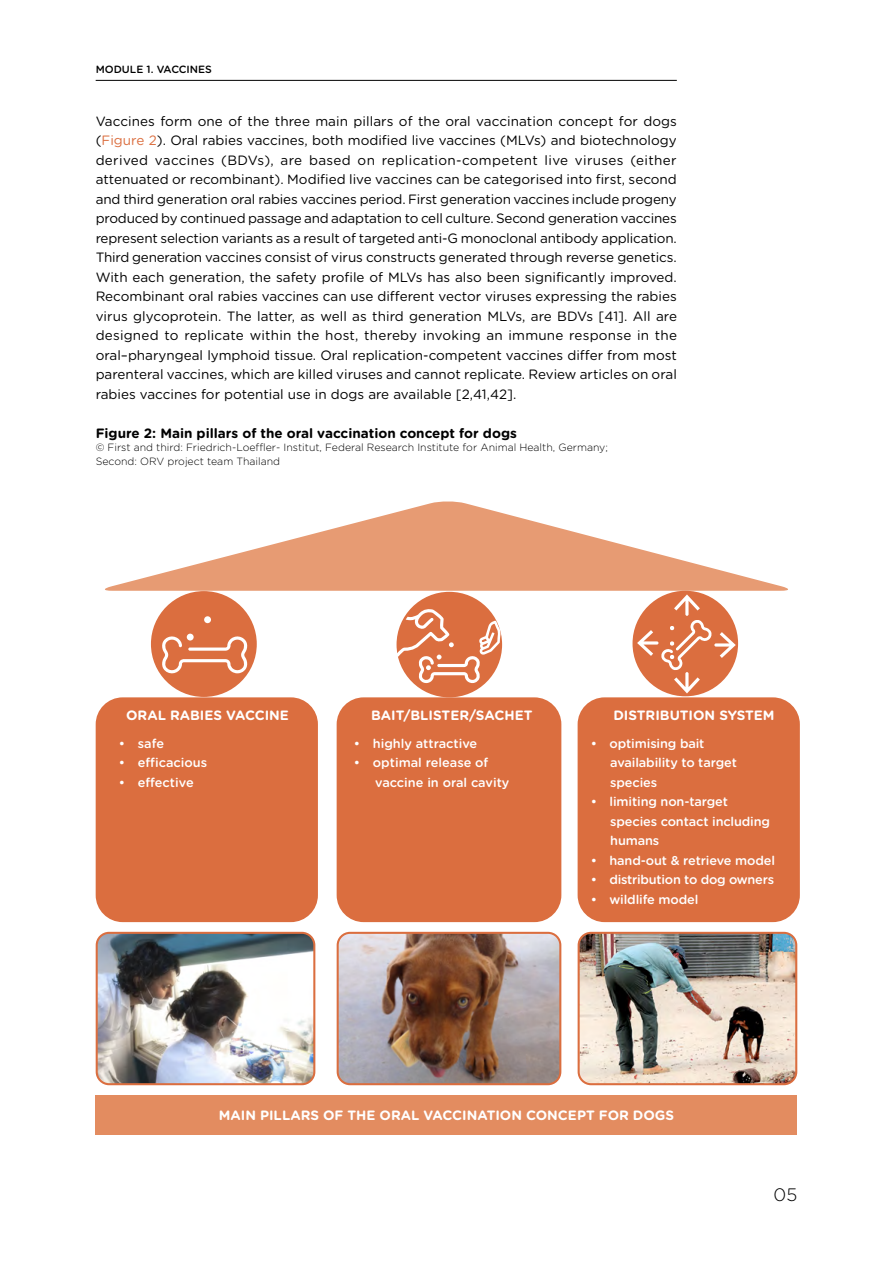
<style>
.page{position:relative;width:893px;height:1263px;background:#fff}
.page>*{position:absolute;margin:0;border:0;box-sizing:border-box;transform-origin:0 0}
.t1{font:300 18px "Gotham Rounded";color:#000}
.COURANT{font:13.5px/19.5px "Gotham Rounded";color:#000;text-align:justify}
.COURANT-2{font:700 13.5px "Gotham Rounded";color:#fff}
._00-titulo_figuras_y_tablas{font:700 13.5px "Gotham Rounded";color:#000}
._00-titulo_figuras_y_tablas-2{font:700 13.5px "Gotham Rounded";color:#fff}
.COURANT-3{font:500 12.75px/19.5px "Gotham Rounded";letter-spacing:-.01em;color:#fff}
.NOTES{font:300 10.5px/13.5px "Gotham Rounded";color:#000}
.t2{font:500 10.5px "Gotham Rounded";color:#000}
.s1{color:#db6e3f}
</style>
<div class="page">
<hr style="left:96px;top:80px;width:581px;height:1px;background:#000">
<img style="left:98px;top:934px;width:215px;height:149px">
<div style="left:96px;top:932px;width:219px;height:153px;border:2px solid #db6e3f;border-radius:12px"></div>
<img style="left:339px;top:934px;width:220px;height:149px">
<div style="left:337px;top:932px;width:224px;height:153px;border:2px solid #db6e3f;border-radius:12px"></div>
<img style="left:580px;top:934px;width:215px;height:149px">
<div style="left:578px;top:932px;width:219px;height:153px;border:2px solid #db6e3f;border-radius:12px"></div>
<div style="left:579px;top:699px;width:219px;height:222px;background:#db6e3f;border-radius:26px"></div>
<div style="left:578px;top:697px;width:222px;height:225px;border:3px solid #db6e3f;border-radius:26px"></div>
<div style="left:97px;top:699px;width:219px;height:222px;background:#db6e3f;border-radius:26px"></div>
<div style="left:96px;top:697px;width:222px;height:225px;border:3px solid #db6e3f;border-radius:26px"></div>
<div style="left:338px;top:699px;width:222px;height:222px;background:#db6e3f;border-radius:26px"></div>
<div style="left:337px;top:697px;width:224px;height:225px;border:3px solid #db6e3f;border-radius:26px"></div>
<svg style="left:105px;top:501px;width:683px;height:90px;fill:#e79b73"></svg>
<div style="left:151px;top:591px;width:106px;height:106px;background:#db6e3f;border-radius:50%"></div>
<svg style="left:162px;top:636px;width:85px;height:38px"></svg>
<div style="left:187px;top:634px;width:7px;height:6px;background:#fff;border-radius:50%"></div>
<div style="left:204px;top:616px;width:7px;height:7px;background:#fff;border-radius:50%"></div>
<div style="left:632px;top:591px;width:106px;height:105px;background:#db6e3f;border-radius:50%"></div>
<svg style="left:637px;top:594px;width:99px;height:99px"></svg>
<div style="left:397px;top:592px;width:105px;height:105px;background:#db6e3f;border-radius:50%"></div>
<svg style="left:396px;top:608px;width:105px;height:75px"></svg>
<div style="left:96px;top:1095px;width:701px;height:40px;background:#e38c60"></div>
<p class="t2" style="left:96px;top:62px;width:118px">Module 1. Vacci nes</p>
<p class="COURANT" style="left:96px;top:111px;width:583px">Vaccines form one of the three main pillars of the oral vaccination concept for dogs (<span class="s1">Figure 2</span>). Oral rabies vaccines, both modified live vaccines (MLVs) and biotechnology derived vaccines (BDVs), are based on replication-competent live viruses (either attenuated or recombinant). Modified live vaccines can be categorised into first, second and third generation oral rabies vaccines period. First generation vaccines include progeny produced by continued passage and adaptation to cell culture. Second generation vaccines represent selection variants as a result of targeted anti-G monoclonal antibody application.<br>Third generation vaccines consist of virus constructs generated through reverse genetics.<br>With each generation, the safety profile of MLVs has also been significantly improved.<br>Recombinant oral rabies vaccines can use different vector viruses expressing the rabies virus glycoprotein. The latter, as well as third generation MLVs, are BDVs [41]. All are designed to replicate within the host, thereby invoking an immune response in the oral–pharyngeal lymphoid tissue. Oral replication-competent vaccines differ from most parenteral vaccines, which are killed viruses and cannot replicate. Review articles on oral rabies vaccines for potential use in dogs are available [2,41,42].</p>
<p class="_00-titulo_figuras_y_tablas" style="left:96px;top:423px;width:423px">Figure 2: Main pillars of the oral vaccination concept for dogs</p>
<p class="NOTES" style="left:96px;top:440px;width:514px">© First and third: Friedrich-Loeffler- Institut, Federal Research Institute for Animal Health, Germany;<br>Second: ORV project team Thailand</p>
<p class="COURANT-2" style="left:126px;top:705px;width:164px">ORAL RABIES VACCINE</p>
<p class="COURANT-3" style="left:119px;top:733px;width:47px">• safe</p>
<p class="COURANT-3" style="left:119px;top:752px;width:90px">• efficacious</p>
<p class="COURANT-3" style="left:119px;top:772px;width:76px">• effective</p>
<p class="COURANT-2" style="left:371px;top:705px;width:163px">BAIT/BLISTER/SACHET</p>
<p class="COURANT-3" style="left:354px;top:733px;width:125px">• highly attractive</p>
<p class="COURANT-3" style="left:375px;top:752px;width:136px;text-indent:-21px">• optimal release of vaccine in oral cavity</p>
<p class="COURANT-2" style="left:613px;top:705px;width:163px">DISTRIBUTION SYSTEM</p>
<p class="COURANT-3" style="left:610px;top:733px;width:128px;text-indent:-19px">• optimising bait availability to target species</p>
<p class="COURANT-3" style="left:610px;top:791px;width:161px;text-indent:-19px">• limiting non-target species contact including humans</p>
<p class="COURANT-3" style="left:591px;top:850px;width:186px">• hand-out &amp; retrieve model</p>
<p class="COURANT-3" style="left:591px;top:869px;width:185px">• distribution to dog owners</p>
<p class="COURANT-3" style="left:591px;top:889px;width:109px">• wildlife model</p>
<p class="_00-titulo_figuras_y_tablas-2" style="left:219px;top:1106px;width:457px">MAIN PILLARS OF THE ORAL VACCINATION CONCEPT FOR DOGS</p>
<h1 class="t1" style="left:774px;top:1182px;width:25px">05</h1>
</div>
